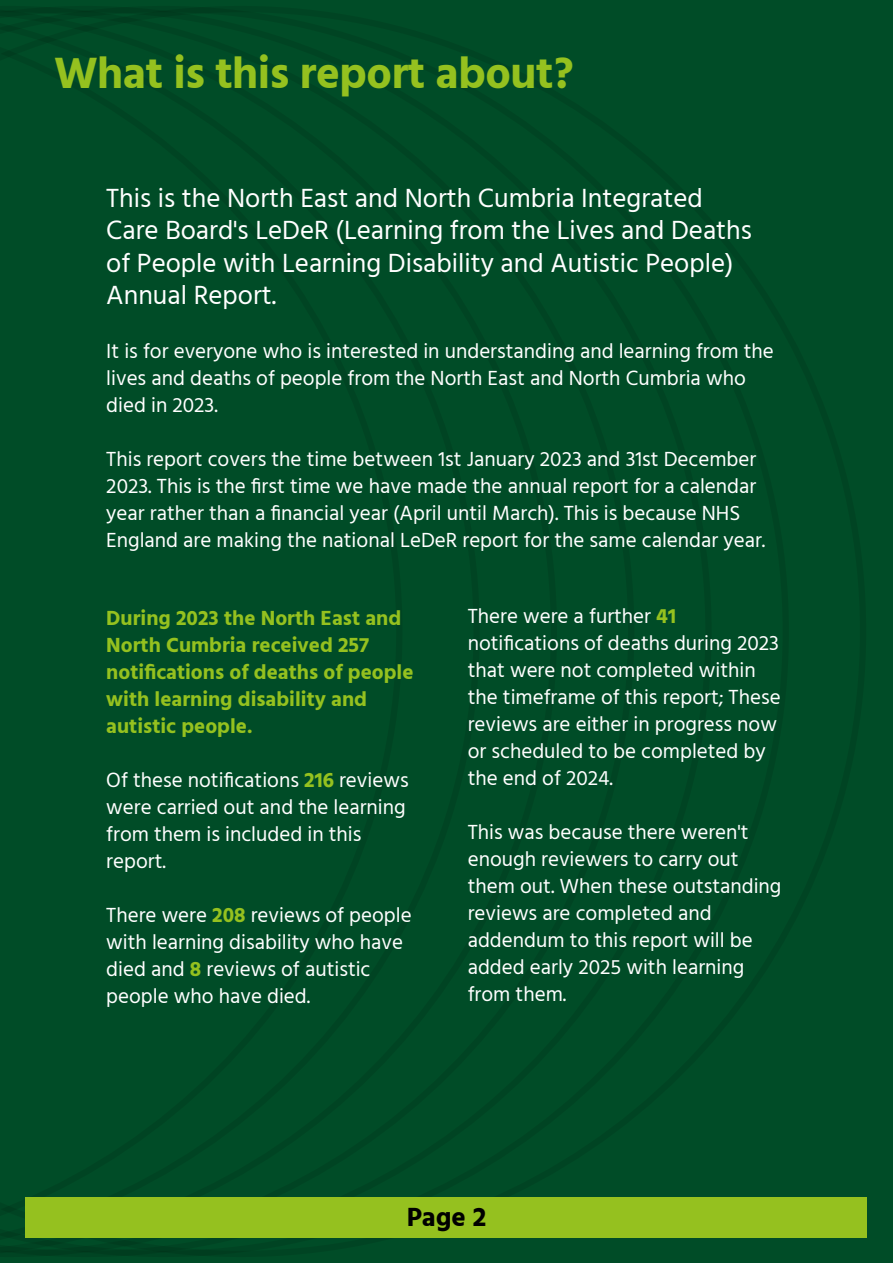
<style>
.page{position:relative;width:893px;height:1263px;background:#004c27}
.page>*{position:absolute;margin:0;border:0;box-sizing:border-box;transform-origin:0 0}
.t1{font:700 45px "Hind";letter-spacing:-.01em;color:#95c11f}
.t2{font:27px/32.4px "Hind";color:#fff}
.t3{font:700 27px "Hind";color:#000}
.t4{font:21px/27px "Hind";color:#fff}
.t5{font:700 21px/27px "Hind";color:#95c11f}
.s1{font-weight:700;color:#95c11f}
</style>
<div class="page">
<svg style="left:0;top:7px;width:402px;height:1249px"></svg>
<div style="left:26px;top:1197px;width:841px;height:40px;background:#95c11f"></div>
<p class="t1" style="left:54px;top:46px;width:521px">What is this report about?</p>
<p class="t2" style="left:106px;top:183px;width:647px">This is the North East and North Cumbria Integrated Care Board's LeDeR (Learning from the Lives and Deaths of People with Learning Disability and Autistic People)<br>Annual Report.</p>
<p class="t4" style="left:106px;top:339px;width:669px">It is for everyone who is interested in understanding and learning from the lives and deaths of people from the North East and North Cumbria who died in 2023.</p>
<p class="t4" style="left:106px;top:447px;width:661px">This report covers the time between 1st January 2023 and 31st December 2023. This is the first time we have made the annual report for a calendar year rather than a financial year (April until March). This is because NHS England are making the national LeDeR report for the same calendar year.</p>
<p class="t5" style="left:106px;top:604px;width:309px">During 2023 the North East and<br>North Cumbria received 257 notifications of deaths of people with learning disability and autistic people.</p>
<p class="t4" style="left:106px;top:767px;width:304px">Of these notifications <span class="s1">216</span> reviews were carried out and the learning from them is included in this report.</p>
<p class="t4" style="left:106px;top:902px;width:307px">There were <span class="s1">208</span> reviews of people with learning disability who have died and <span class="s1">8</span> reviews of autistic people who have died.</p>
<p class="t4" style="left:468px;top:603px;width:314px">There were a further <span class="s1">41 </span>notifications of deaths during 2023 that were not completed within the timeframe of this report; These reviews are either in progress now or scheduled to be completed by the end of 2024.</p>
<p class="t4" style="left:468px;top:819px;width:315px">This was because there weren't enough reviewers to carry out them out. When these outstanding reviews are completed and addendum to this report will be added early 2025 with learning from them.</p>
<p class="t3" style="left:407px;top:1200px;width:81px">Page 2</p>
</div>
